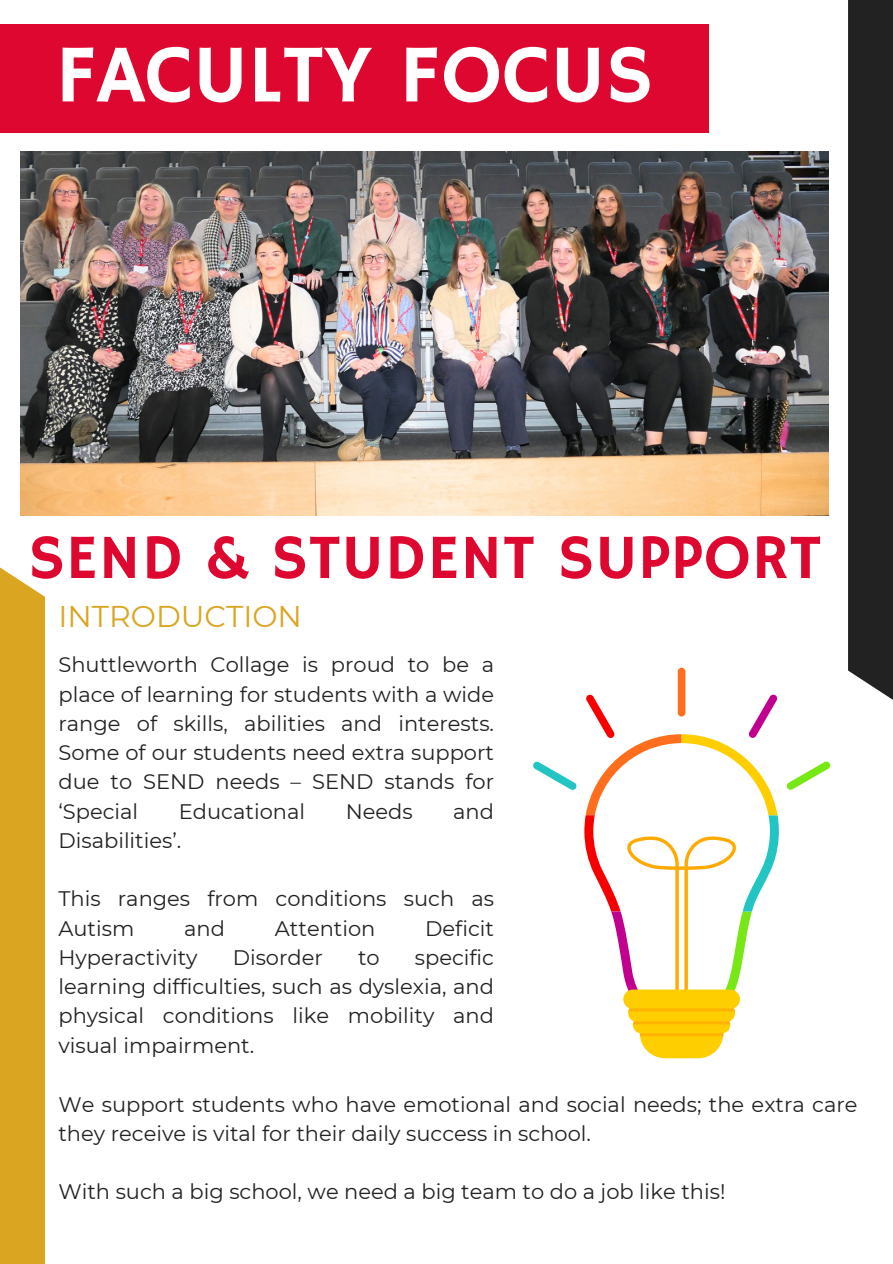
<style>
.page{position:relative;width:893px;height:1264px;background:#fff}
.page>*{position:absolute;margin:0;border:0;box-sizing:border-box;transform-origin:0 0}
.t1{font:82.5px "Hammersmith One";color:#fff}
.t2{font:63.3px "Hammersmith One";letter-spacing:.015em;color:#de0730}
.t3{font:30px "Montserrat";color:#daa520}
.t4{font:21px/29.2px "Montserrat";color:#222;text-align:justify}
</style>
<div class="page">
<div style="left:0;top:567px;width:45px;height:696px;background:#daa520"></div>
<div style="left:848px;top:0;width:44px;height:700px;background:#222"></div>
<div style="left:0;top:25px;width:709px;height:108px;background:#de0730"></div>
<img style="left:20px;top:152px;width:808px;height:363px">
<div style="left:677px;top:667px;width:8px;height:49px;background:#ff6e1d;border-radius:4px"></div>
<svg style="left:533px;top:761px;width:44px;height:29px"></svg>
<svg style="left:786px;top:761px;width:44px;height:28px"></svg>
<svg style="left:584px;top:694px;width:195px;height:364px"></svg>
<h1 class="t1" style="left:56px;top:27px;width:599px">FACULTY FOCUS</h1>
<h2 class="t2" style="left:28px;top:521px;width:794px">SEND &amp; STUDENT SUPPORT</h2>
<h3 class="t3" style="left:58px;top:597px;width:245px">INTRODUCTION</h3>
<p class="t4" style="left:58px;top:650px;width:437px">Shuttleworth Collage is proud to be a place of learning for students with a wide range of skills, abilities and interests.<br>Some of our students need extra support due to SEND needs – SEND stands for ‘Special</p>
<p class="t4" style="left:179px;top:796px;width:128px">Educational</p>
<p class="t4" style="left:345px;top:796px;width:68px">Needs</p>
<p class="t4" style="left:453px;top:796px;width:42px">and</p>
<p class="t4" style="left:58px;top:825px;width:124px">Disabilities’.</p>
<p class="t4" style="left:58px;top:884px;width:437px">This ranges from conditions such as<br>Autism</p>
<p class="t4" style="left:184px;top:913px;width:42px">and</p>
<p class="t4" style="left:275px;top:913px;width:102px">Attention</p>
<p class="t4" style="left:425px;top:913px;width:70px">Deficit</p>
<p class="t4" style="left:58px;top:942px;width:141px">Hyperactivity</p>
<p class="t4" style="left:233px;top:942px;width:92px">Disorder</p>
<p class="t4" style="left:358px;top:942px;width:23px">to</p>
<p class="t4" style="left:58px;top:942px;width:437px;text-indent:356px">specific learning difficulties, such as dyslexia, and physical conditions like mobility and visual impairment.</p>
<p class="t4" style="left:58px;top:1089px;width:800px">We support students who have emotional and social needs; the extra care they receive is vital for their daily success in school.</p>
<p class="t4" style="left:58px;top:1177px;width:668px">With such a big school, we need a big team to do a job like this!</p>
</div>
